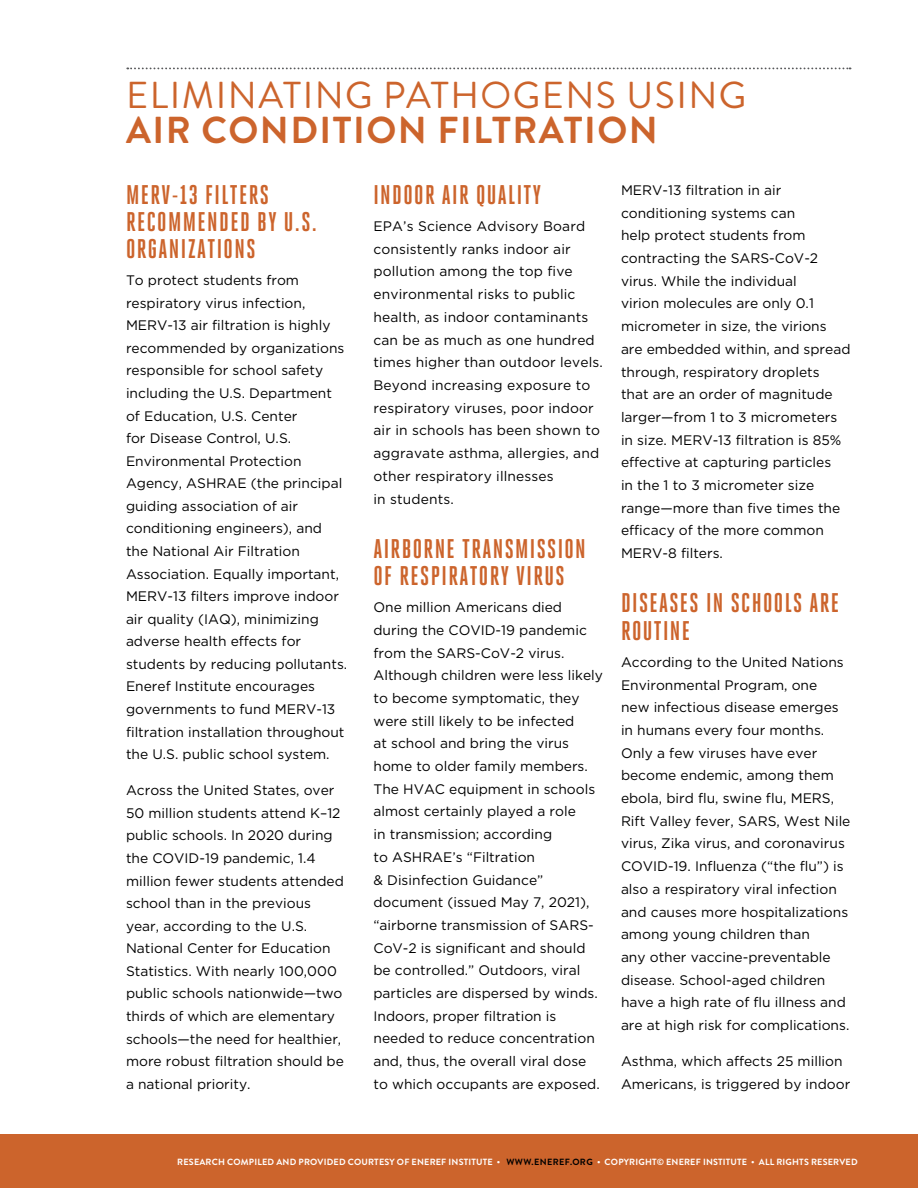
<style>
.page{position:relative;width:918px;height:1188px;background:#fff}
.page>*{position:absolute;margin:0;border:0;box-sizing:border-box;transform-origin:0 0}
.t1{font:37.5px "Brandon Grotesque";letter-spacing:.04em;color:#cc642c}
.t2{font:700 37.5px "Brandon Grotesque";letter-spacing:.04em;color:#cc642c}
.t3{font:700 27px/27.2px "Heroic Condensed";letter-spacing:.05em;color:#cc642c}
.t4{font:13.8px/22.6px "Gotham HTF";color:#000}
.t5{font:700 9px "Brandon Grotesque";letter-spacing:.02em;color:#fff}
.s1{color:#000}
</style>
<div class="page">
<div style="left:0;top:1134px;width:918px;height:54px;background:#cc642c"></div>
<svg style="left:127px;top:68px;width:724px;height:1px"></svg>
<h1 class="t1" style="left:126px;top:69px;width:622px">ELIMINATING PATHOGENS USING</h1>
<h1 class="t2" style="left:126px;top:104px;width:533px">AIR CONDITION FILTRATION</h1>
<h2 class="t3" style="left:126px;top:181px;width:193px">MERV-13 FILTERS<br>RECOMMENDED BY U.S.<br>ORGANIZATIONS</h2>
<p class="t4" style="left:126px;top:269px;width:223px">To protect students from respiratory virus infection,<br>MERV-13 air filtration is highly recommended by organizations responsible for school safety including the U.S. Department of Education, U.S. Center<br>for Disease Control, U.S.<br>Environmental Protection<br>Agency, ASHRAE (the principal guiding association of air conditioning engineers), and the National Air Filtration<br>Association. Equally important,<br>MERV-13 filters improve indoor air quality (IAQ), minimizing adverse health effects for students by reducing pollutants.<br>Eneref Institute encourages governments to fund MERV-13 filtration installation throughout the U.S. public school system.</p>
<p class="t4" style="left:126px;top:779px;width:219px">Across the United States, over<br>50 million students attend K–12 public schools. In 2020 during the COVID-19 pandemic, 1.4 million fewer students attended school than in the previous year, according to the U.S.<br>National Center for Education<br>Statistics. With nearly 100,000 public schools nationwide—two thirds of which are elementary schools—the need for healthier, more robust filtration should be a national priority.</p>
<h2 class="t3" style="left:374px;top:181px;width:169px">INDOOR AIR QUALITY</h2>
<p class="t4" style="left:374px;top:215px;width:231px">EPA’s Science Advisory Board consistently ranks indoor air pollution among the top five environmental risks to public health, as indoor contaminants can be as much as one hundred times higher than outdoor levels.<br>Beyond increasing exposure to respiratory viruses, poor indoor air in schools has been shown to aggravate asthma, allergies, and other respiratory illnesses<br>in students.</p>
<h2 class="t3" style="left:374px;top:535px;width:214px">AIRBORNE TRANSMISSION<br>OF RESPIRATORY VIRUS</h2>
<p class="t4" style="left:374px;top:596px;width:231px">One million Americans died during the COVID-19 pandemic from the SARS-CoV-2 virus.<br>Although children were less likely to become symptomatic, they were still likely to be infected<br>at school and bring the virus home to older family members.<br>The HVAC equipment in schools almost certainly played a role<br>in transmission; according<br>to ASHRAE’s “Filtration<br>&amp; Disinfection Guidance” document (issued May 7, 2021), “airborne transmission of SARS-<br>CoV-2 is significant and should be controlled.” Outdoors, viral particles are dispersed by winds.<br>Indoors, proper filtration is needed to reduce concentration and, thus, the overall viral dose to which occupants are exposed.</p>
<p class="t4" style="left:621px;top:178px;width:231px">MERV-13 filtration in air conditioning systems can<br>help protect students from contracting the SARS-CoV-2 virus. While the individual<br>virion molecules are only 0.1 micrometer in size, the virions are embedded within, and spread through, respiratory droplets that are an order of magnitude larger—from 1 to 3 micrometers in size. MERV-13 filtration is 85% effective at capturing particles<br>in the 1 to 3 micrometer size range—more than five times the efficacy of the more common<br>MERV-8 filters.</p>
<h2 class="t3" style="left:621px;top:590px;width:220px">DISEASES IN SCHOOLS ARE<br>ROUTINE</h2>
<p class="t4" style="left:621px;top:650px;width:231px">According to the United Nations<br>Environmental Program, one<br>new infectious disease emerges in humans every four months.<br>Only a few viruses have ever become endemic, among them ebola, bird flu, swine flu, MERS,<br>Rift Valley fever, SARS, West Nile virus, Zika virus, and coronavirus<br>COVID-19. Influenza (“the flu”) is also a respiratory viral infection and causes more hospitalizations among young children than<br>any other vaccine-preventable disease. School-aged children have a high rate of flu illness and are at high risk for complications.</p>
<p class="t4" style="left:621px;top:1050px;width:231px">Asthma, which affects 25 million<br>Americans, is triggered by indoor</p>
<p class="t5" style="left:177px;top:1156px;width:682px">RESEARCH COMPILED AND PROVIDED COURTESY OF ENEREF INSTITUTE • <span class="s1">WWW.ENEREF.ORG</span> • COPYRIGHT© ENEREF INSTITUTE • ALL RIGHTS RESERVED</p>
</div>
